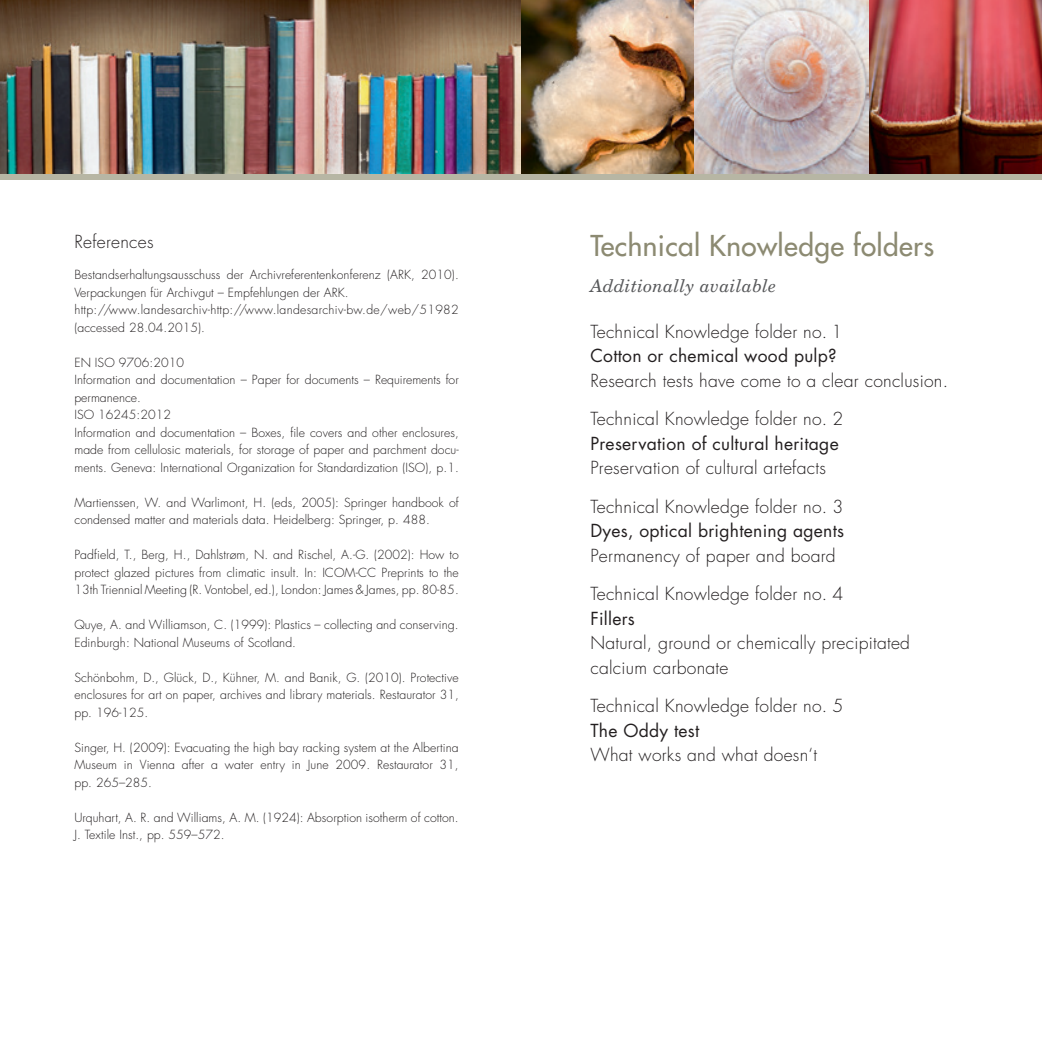
<style>
.page{position:relative;width:1042px;height:1042px;background:#fff}
.page>*{position:absolute;margin:0;border:0;box-sizing:border-box;transform-origin:0 0}
.t1{font:500 28px "Futura Std";letter-spacing:.015em;color:#8c8a72}
.Absatzformat_1{font:300 17.5px/24.5px "Futura Std";letter-spacing:.015em;color:#231f20}
.t2{font:17.5px/24.5px "Futura Std";letter-spacing:.015em;color:#231f20}
.t3{font:italic 17.5px "New Century Schlbk LT Std";letter-spacing:.015em;color:#57585a}
.Absatzformat_1-2{font:300 12.25px/17.5px "Futura Std";letter-spacing:.005em;color:#231f20}
.s1{font-weight:400}
.s2{font-weight:300}
</style>
<div class="page">
<div style="left:0;top:174px;width:521px;height:6px;background:#b7b6a4"></div>
<img style="left:0;top:0;width:521px;height:174px">
<div style="left:521px;top:174px;width:521px;height:6px;background:#b7b6a4"></div>
<img style="left:521px;top:0;width:173px;height:174px">
<img style="left:868px;top:0;width:174px;height:174px">
<svg style="left:694px;top:0;width:174px;height:174px"></svg>
<p class="Absatzformat_1" style="left:74px;top:229px;width:81px">References</p>
<p class="Absatzformat_1-2" style="left:74px;top:266px;width:386px">Bestandserhaltungsausschuss der Archivreferentenkonferenz (ARK, 2010).<br>Verpackungen für Archivgut – Empfehlungen der ARK. http://www.landesarchiv-http://www.landesarchiv-bw.de/web/51982 (accessed 28.04.2015).</p>
<p class="Absatzformat_1-2" style="left:74px;top:354px;width:386px">EN ISO 9706:2010<br>Information and documentation – Paper for documents – Requirements for permanence.<br>ISO 16245:2012<br>Information and documentation – Boxes, file covers and other enclosures, made from cellulosic materials, for storage of paper and parchment docu&shy;ments. Geneva: International Organization for Standardization (ISO), p.1.</p>
<p class="Absatzformat_1-2" style="left:74px;top:494px;width:386px">Martienssen, W. and Warlimont, H. (eds, 2005): Springer handbook of condensed matter and materials data. Heidelberg: Springer, p. 488.</p>
<p class="Absatzformat_1-2" style="left:74px;top:546px;width:386px;text-align:justify">Padfield, T., Berg, H., Dahlstrøm, N. and Rischel, A.-G. (2002): How to protect glazed pictures from climatic insult. In: ICOM-CC Preprints to the 13th Triennial Meeting (R. Vontobel, ed.), London: James &amp; James, pp. 80-85.</p>
<p class="Absatzformat_1-2" style="left:74px;top:616px;width:386px">Quye, A. and Williamson, C. (1999): Plastics – collecting and conserving.<br>Edinburgh: National Museums of Scotland.</p>
<p class="Absatzformat_1-2" style="left:74px;top:669px;width:386px;text-align:justify">Schönbohm, D., Glück, D., Kühner, M. and Banik, G. (2010). Protective enclosures for art on paper, archives and library materials. Restaurator 31, pp. 196-125.</p>
<p class="Absatzformat_1-2" style="left:74px;top:739px;width:386px;text-align:justify">Singer, H. (2009): Evacuating the high bay racking system at the Albertina Museum in Vienna after a water entry in June 2009. Restaurator 31, pp. 265–285.</p>
<p class="Absatzformat_1-2" style="left:74px;top:809px;width:386px">Urquhart, A. R. and Williams, A. M. (1924): Absorption isotherm of cotton.<br>J. Textile Inst., pp. 559–572.</p>
<p class="t1" style="left:590px;top:228px;width:345px">Technical Knowledge folders</p>
<p class="t3" style="left:590px;top:275px;width:187px">Additionally available</p>
<p class="Absatzformat_1" style="left:590px;top:320px;width:359px">Technical Knowledge folder no. 1<br><span class="s1">Cotton or chemical wood pulp?<br></span>Research tests have come to a clear conclusion.</p>
<p class="Absatzformat_1" style="left:590px;top:407px;width:254px">Technical Knowledge folder no. 2<br><span class="s1">Preservation of cultural heritage<br></span>Preservation of cultural artefacts</p>
<p class="t2" style="left:590px;top:494px;width:255px"><span class="s2">Technical Knowledge folder no. 3<br></span>Dyes, optical brightening agents</p>
<p class="Absatzformat_1" style="left:590px;top:537px;width:254px;line-height:38.5px">Permanency of paper and board<br>Technical Knowledge folder no. 4</p>
<p class="t2" style="left:590px;top:606px;width:46px">Fillers</p>
<p class="Absatzformat_1" style="left:590px;top:631px;width:321px">Natural, ground or chemically precipitated</p>
<p class="Absatzformat_1" style="left:590px;top:656px;width:139px">calcium carbonate</p>
<p class="Absatzformat_1" style="left:590px;top:694px;width:254px">Technical Knowledge folder no. 5</p>
<p class="t2" style="left:590px;top:718px;width:110px">The Oddy test</p>
<p class="Absatzformat_1" style="left:590px;top:743px;width:228px">What works and what doesn‘t</p>
</div>
